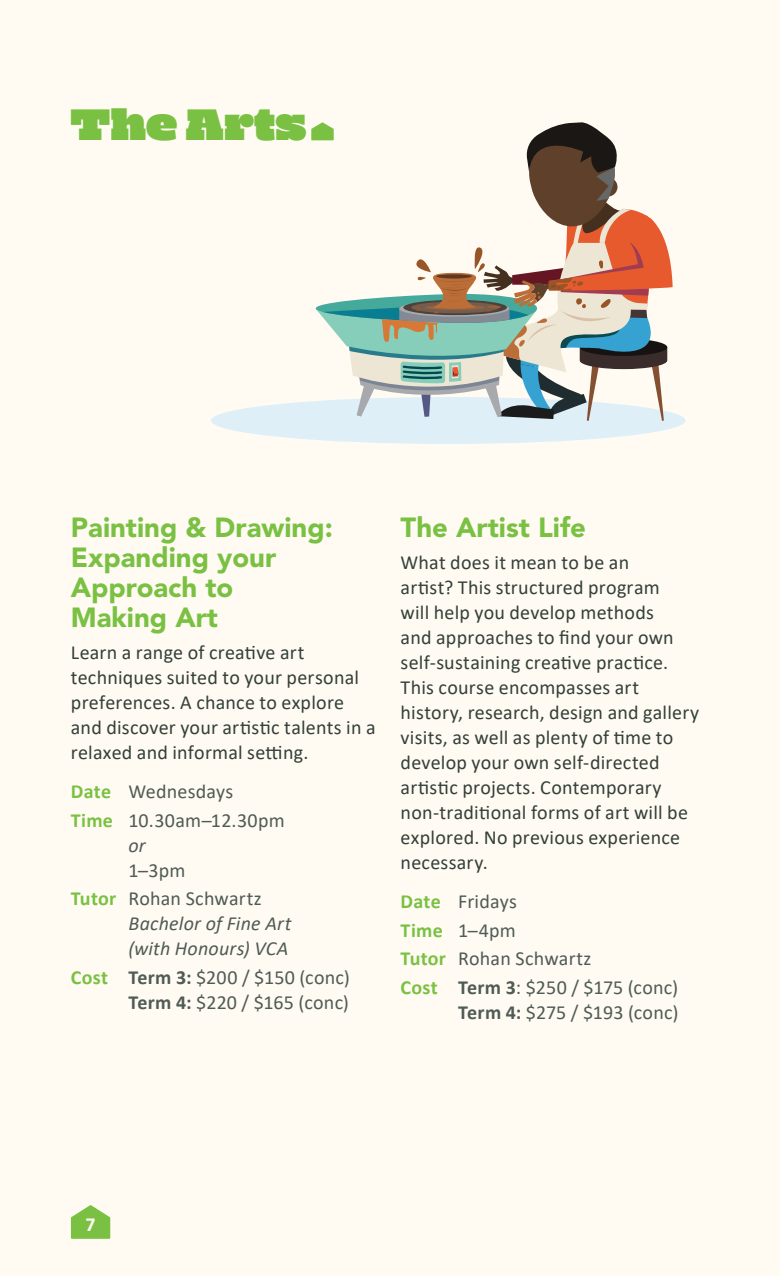
<style>
.page{position:relative;width:780px;height:1276px;background:#fffbf2}
.page>*{position:absolute;margin:0;border:0;box-sizing:border-box;transform-origin:0 0}
.t1{font:45px "Mighty Slab One";color:#7ac143}
.t2{font:900 27.5px/30px "Avenir";color:#7ac143}
.t3{font:20px/25px "Calibri";letter-spacing:.01em;color:#334039}
.t4{font:20px/28.5px "Calibri";letter-spacing:.01em;color:#4f5b55}
.t5{font:italic 20px/25px "Calibri";letter-spacing:.01em;color:#4f5b55}
.t6{font:700 20px "Calibri";color:#fffbf2}
.s1{font-weight:700;color:#7ac143}
.s2{font-weight:700}
</style>
<div class="page">
<svg style="left:71px;top:1205px;width:39px;height:33px"></svg>
<div style="left:211px;top:397px;width:474px;height:47px;background:#dfeff7;border-radius:50%"></div>
<svg style="left:311px;top:122px;width:361px;height:299px"></svg>
<h1 class="t1" style="left:71px;top:92px;width:237px">The Arts</h1>
<h2 class="t2" style="left:71px;top:513px;width:263px">Painting &amp; Drawing:<br>Expanding your<br>Approach to<br>Making Art</h2>
<p class="t3" style="left:71px;top:639px;width:306px">Learn a range of creative art techniques suited to your personal preferences. A chance to explore and discover your artistic talents in a relaxed and informal setting.</p>
<p class="t4" style="left:71px;top:776px;width:215px"><span class="s1">Date</span> Wednesdays<br><span class="s1">Time</span> 10.30am–12.30pm</p>
<p class="t5" style="left:128px;top:831px;width:19px">or</p>
<p class="t4" style="left:71px;top:855px;width:192px;text-indent:58px">1–3pm<br><span class="s1">Tutor</span> Rohan Schwartz</p>
<p class="t5" style="left:128px;top:910px;width:164px">Bachelor of Fine Art (with Honours) VCA</p>
<p class="t4" style="left:71px;top:964px;width:280px;line-height:25px;text-align:right"><span class="s1">Cost</span> <span class="s2">Term 3:</span> $200 / $150 (conc)<br><span class="s2">Term 4:</span> $220 / $165 (conc)</p>
<h2 class="t2" style="left:400px;top:513px;width:187px">The Artist Life</h2>
<p class="t3" style="left:400px;top:549px;width:300px">What does it mean to be an<br>artist? This structured program<br>will help you develop methods<br>and approaches to find your own self-sustaining creative practice.<br>This course encompasses art history, research, design and gallery visits, as well as plenty of time to develop your own self-directed artistic projects. Contemporary non-traditional forms of art will be explored. No previous experience necessary.</p>
<p class="t4" style="left:400px;top:886px;width:279px"><span class="s1">Date</span> Fridays<br><span class="s1">Time</span> 1–4pm<br><span class="s1">Tutor</span> Rohan Schwartz<br><span class="s1">Cost</span> <span class="s2">Term 3</span>: $250 / $175 (conc)</p>
<p class="t4" style="left:458px;top:997px;width:222px"><span class="s2">Term 4:</span> $275 / $193 (conc)</p>
<p class="t6" style="left:85px;top:1210px;width:12px">7</p>
</div>
